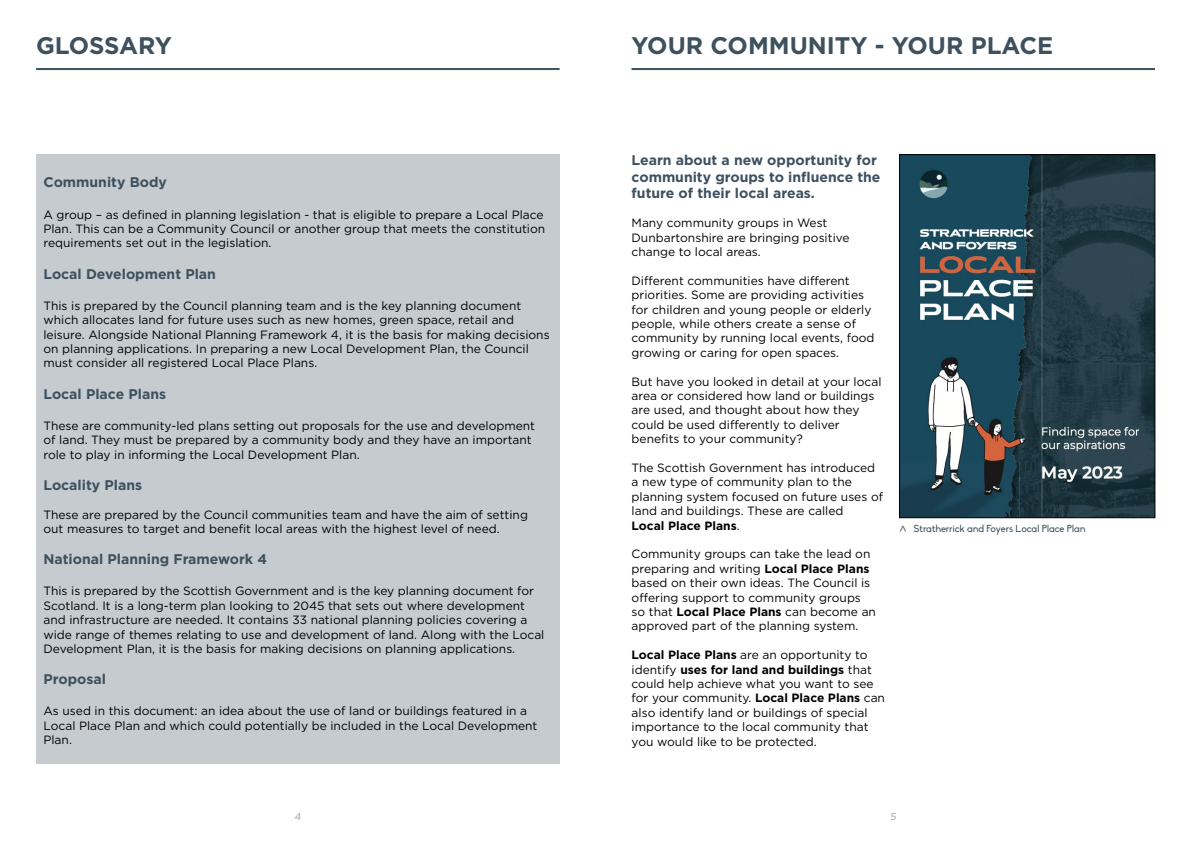
<style>
.page{position:relative;width:1191px;height:842px;background:#fff}
.page>*{position:absolute;margin:0;border:0;box-sizing:border-box;transform-origin:0 0}
.t1{font:700 24px "Gotham";color:#3d515e}
.t2{font:700 14px/16.8px "Gotham";color:#3d515e}
.t3{font:12px/14.4px "Gotham";color:#000}
.t4{font:700 12px "Gotham";color:#000}
.t5{font:12px "Gotham";color:#3d515e}
.t6{font:10px "Biko";color:#3d515e}
.t7{font:10px "Gotham";color:#9d9d9c}
.s1{font-weight:400}
.s2{font-weight:700}
</style>
<div class="page">
<div style="left:36px;top:154px;width:523px;height:610px;background:#c5cbcf"></div>
<hr style="left:36px;top:68px;width:523px;height:2px;background:#3d515e">
<hr style="left:631px;top:68px;width:524px;height:2px;background:#3d515e">
<img style="left:901px;top:156px;width:252px;height:360px">
<div style="left:899px;top:154px;width:256px;height:364px;border:1px solid #000"></div>
<h1 class="t1" style="left:36px;top:31px;width:138px">GLOSSARY</h1>
<h2 class="t2" style="left:43px;top:174px;width:125px">Community Body</h2>
<p class="t3" style="left:43px;top:207px;width:503px">A group – as defined in planning legislation - that is eligible to prepare a Local Place<br>Plan. This can be a Community Council or another group that meets the constitution requirements set out in the legislation.</p>
<h3 class="t2" style="left:43px;top:265px;width:174px">Local Development Plan</h3>
<p class="t3" style="left:43px;top:298px;width:507px">This is prepared by the Council planning team and is the key planning document which allocates land for future uses such as new homes, green space, retail and leisure. Alongside National Planning Framework 4, it is the basis for making decisions on planning applications. In preparing a new Local Development Plan, the Council must consider all registered Local Place Plans.</p>
<h3 class="t2" style="left:43px;top:385px;width:124px">Local Place Plans</h3>
<p class="t3" style="left:43px;top:418px;width:493px">These are community-led plans setting out proposals for the use and development of land. They must be prepared by a community body and they have an important role to play in informing the Local Development Plan.</p>
<h3 class="t2" style="left:43px;top:476px;width:100px">Locality Plans</h3>
<p class="t3" style="left:43px;top:507px;width:486px">These are prepared by the Council communities team and have the aim of setting out measures to target and benefit local areas with the highest level of need.</p>
<h3 class="t2" style="left:43px;top:550px;width:225px">National Planning Framework 4</h3>
<p class="t3" style="left:43px;top:584px;width:502px">This is prepared by the Scottish Government and is the key planning document for Scotland. It is a long-term plan looking to 2045 that sets out where development and infrastructure are needed. It contains 33 national planning policies covering a wide range of themes relating to use and development of land. Along with the Local Development Plan, it is the basis for making decisions on planning applications.</p>
<h3 class="t2" style="left:43px;top:670px;width:64px">Proposal</h3>
<p class="t3" style="left:43px;top:704px;width:495px">As used in this document: an idea about the use of land or buildings featured in a<br>Local Place Plan and which could potentially be included in the Local Development<br>Plan.</p>
<p class="t7" style="left:294px;top:811px;width:9px">4</p>
<h1 class="t1" style="left:631px;top:31px;width:423px">YOUR COMMUNITY - YOUR PLACE</h1>
<h2 class="t2" style="left:631px;top:151px;width:250px">Learn about a new opportunity for community groups to influence the future of their local areas.</h2>
<p class="t3" style="left:631px;top:215px;width:219px">Many community groups in West<br>Dunbartonshire are bringing positive change to local areas.</p>
<p class="t3" style="left:631px;top:273px;width:244px">Different communities have different priorities. Some are providing activities for children and young people or elderly people, while others create a sense of community by running local events, food growing or caring for open spaces.</p>
<p class="t3" style="left:631px;top:374px;width:251px">But have you looked in detail at your local area or considered how land or buildings are used, and thought about how they could be used differently to deliver benefits to your community?</p>
<p class="t3" style="left:631px;top:460px;width:253px">The Scottish Government has introduced a new type of community plan to the planning system focused on future uses of land and buildings. These are called</p>
<p class="t4" style="left:631px;top:518px;width:110px">Local Place Plans<span class="s1">.</span></p>
<p class="t6" style="left:913px;top:523px;width:173px">Stratherrick and Foyers Local Place Plan</p>
<p class="t3" style="left:631px;top:547px;width:246px">Community groups can take the lead on preparing and writing <span class="s2">Local Place Plans </span>based on their own ideas. The Council is offering support to community groups so that <span class="s2">Local Place Plans</span> can become an approved part of the planning system.</p>
<p class="t3" style="left:631px;top:647px;width:255px"><span class="s2">Local Place Plans</span> are an opportunity to identify <span class="s2">uses for land and buildings</span> that could help achieve what you want to see for your community. <span class="s2">Local Place Plans</span> can also identify land or buildings of special importance to the local community that you would like to be protected.</p>
<p class="t5" style="left:909px;top:525px;width:9px;rotate:90deg">&lt;</p>
<p class="t7" style="left:890px;top:811px;width:9px">5</p>
</div>
